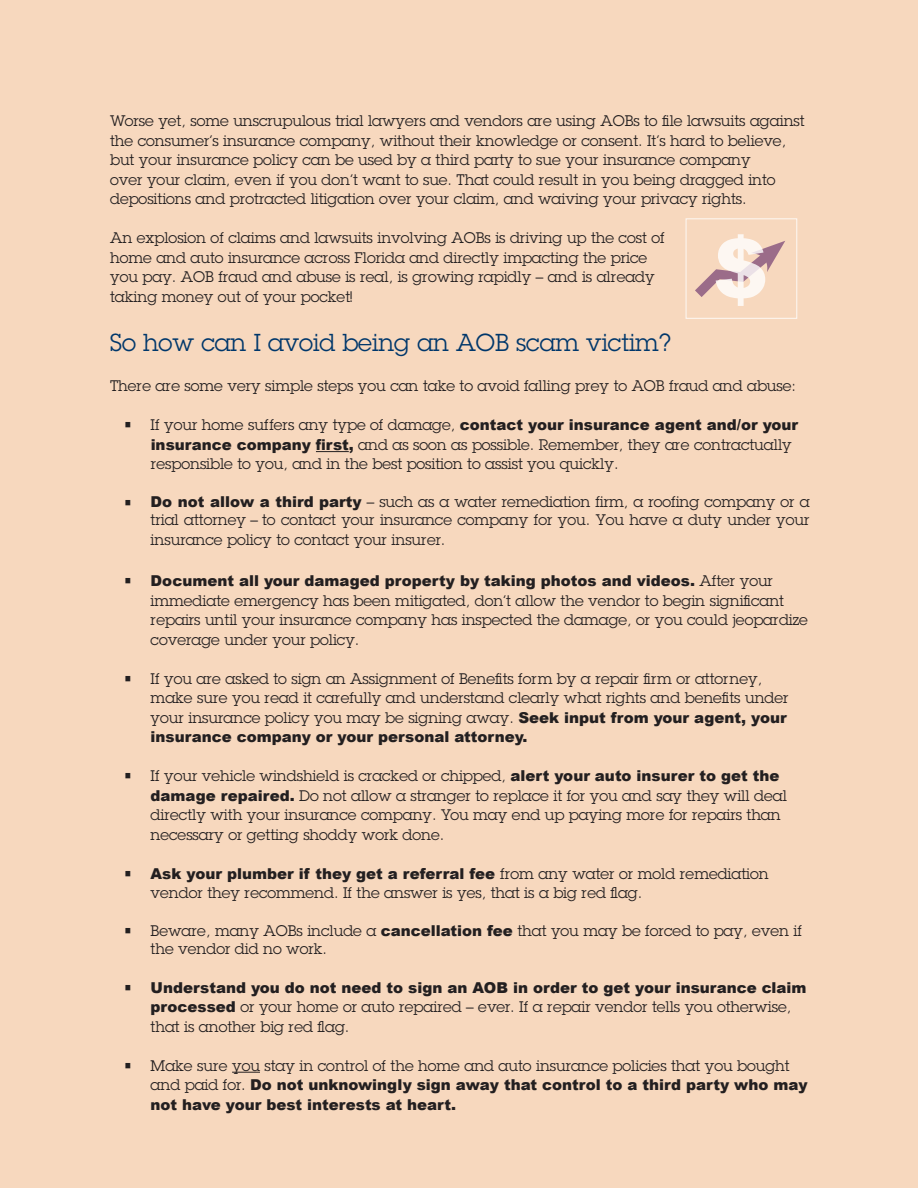
<style>
.page{position:relative;width:918px;height:1188px;background:#f7d8be}
.page>*{position:absolute;margin:0;border:0;box-sizing:border-box;transform-origin:0 0}
.t1{font:900 82.05px "Arial";color:#fff}
.t2{font:24px "Lubalin Graph";color:#00376b}
.t3{font:15px/19.5px "Lubalin Graph";color:#231f20}
.t4{font:900 15px/19.5px "Arial";color:#231f20}
.s1{font-family:"Arial";font-weight:900}
.s2{font-family:"Lubalin Graph";font-weight:400}
</style>
<div class="page">
<hr style="left:316px;top:451px;width:33px;height:1px;background:#231f20">
<svg style="left:232px;top:1072px;width:28px;height:1px"></svg>
<svg style="left:695px;top:241px;width:90px;height:56px"></svg>
<div style="left:686px;top:218px;width:111px;height:101px;border:1px solid #fff"></div>
<p class="t3" style="left:110px;top:111px;width:696px">Worse yet, some unscrupulous trial lawyers and vendors are using AOBs to file lawsuits against the consumer’s insurance company, without their knowledge or consent. It’s hard to believe, but your insurance policy can be used by a third party to sue your insurance company<br>over your claim, even if you don’t want to sue. That could result in you being dragged into depositions and protracted litigation over your claim, and waiving your privacy rights.</p>
<p class="t3" style="left:110px;top:228px;width:556px">An explosion of claims and lawsuits involving AOBs is driving up the cost of home and auto insurance across Florida and directly impacting the price you pay. AOB fraud and abuse is real, is growing rapidly – and is already taking money out of your pocket!</p>
<p class="t2" style="left:110px;top:327px;width:563px">So how can I avoid being an AOB scam victim?</p>
<p class="t3" style="left:110px;top:376px;width:687px">There are some very simple steps you can take to avoid falling prey to AOB fraud and abuse:</p>
<p class="t3" style="left:151px;top:415px;width:649px;text-indent:-27px">• If your home suffers any type of damage, <span class="s1">contact your insurance agent and/or your insurance company first,</span> and as soon as possible. Remember, they are contractually responsible to you, and in the best position to assist you quickly.</p>
<p class="t3" style="left:151px;top:491px;width:660px;text-align:justify;text-indent:-27px">• <span class="s1">Do not allow a third party</span> – such as a water remediation firm, a roofing company or a trial attorney – to contact your insurance company for you. You have a duty under your insurance policy to contact your insurer.</p>
<p class="t3" style="left:151px;top:571px;width:659px;text-indent:-27px">• <span class="s1">Document all your damaged property by taking photos and videos.</span> After your immediate emergency has been mitigated, don’t allow the vendor to begin significant repairs until your insurance company has inspected the damage, or you could jeopardize coverage under your policy.</p>
<p class="t3" style="left:151px;top:669px;width:639px;text-indent:-27px">• If you are asked to sign an Assignment of Benefits form by a repair firm or attorney, make sure you read it carefully and understand clearly what rights and benefits under your insurance policy you may be signing away. <span class="s1">Seek input from your agent, your insurance company or your personal attorney.</span></p>
<p class="t3" style="left:151px;top:766px;width:638px;text-indent:-27px">• If your vehicle windshield is cracked or chipped, <span class="s1">alert your auto insurer to get the damage repaired.</span> Do not allow a stranger to replace it for you and say they will deal directly with your insurance company. You may end up paying more for repairs than necessary or getting shoddy work done.</p>
<p class="t3" style="left:151px;top:864px;width:620px;text-indent:-27px">• <span class="s1">Ask your plumber if they get a referral fee</span> from any water or mold remediation vendor they recommend. If the answer is yes, that is a big red flag.</p>
<p class="t3" style="left:151px;top:921px;width:653px;line-height:18px;text-indent:-27px">• Beware, many AOBs include a <span class="s1">cancellation fee</span> that you may be forced to pay, even if the vendor did no work.</p>
<p class="t3" style="left:151px;top:978px;width:657px;text-indent:-27px">• <span class="s1">Understand you do not need to sign an AOB in order to get your insurance claim processed</span> or your home or auto repaired – ever. If a repair vendor tells you otherwise, that is another big red flag.</p>
<p class="t4" style="left:151px;top:1055px;width:659px;text-indent:-27px"><span class="s2">• Make sure you stay in control of the home and auto insurance policies that you bought and paid for.</span> Do not unknowingly sign away that control to a third party who may not have your best interests at heart.</p>
<h1 class="t1" style="left:713px;top:209px;width:56px">$</h1>
</div>
